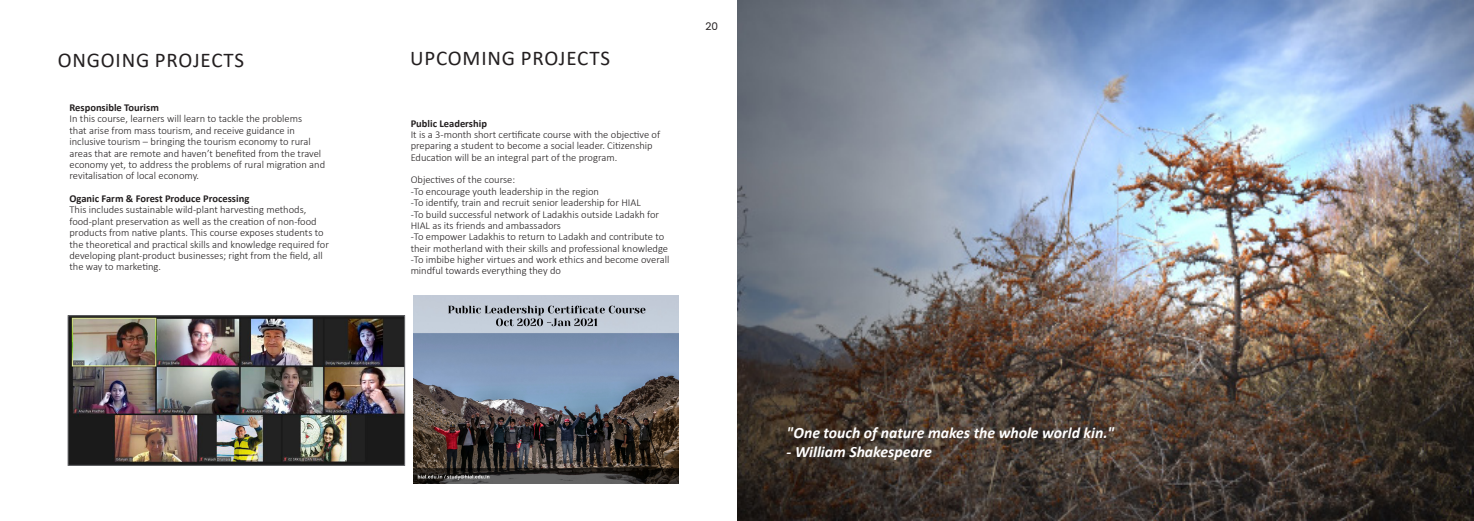
<style>
.page{position:relative;width:1474px;height:521px;background:#fff}
.page>*{position:absolute;margin:0;border:0;box-sizing:border-box;transform-origin:0 0}
.t1{font:21px "Calibri";letter-spacing:.04em;color:#231f20}
.t2{font:italic 700 15.75px "Calibri";color:#fff}
.t3{font:300 10.5px/11.4px "Calibri";color:#231f20}
.t4{font:700 10.5px "Calibri";color:#231f20}
.t5{font:10.5px "Poppins";color:#231f20}
</style>
<div class="page">
<img style="left:70px;top:317px;width:333px;height:147px">
<div style="left:68px;top:315px;width:337px;height:151px;border:1px solid #6c6d70"></div>
<img style="left:413px;top:295px;width:266px;height:188px">
<img style="left:737px;top:0;width:736px;height:521px">
<p class="t1" style="left:58px;top:46px;width:188px">ONGOING PROJECTS</p>
<p class="t4" style="left:69px;top:100px;width:91px">Responsible Tourism</p>
<p class="t3" style="left:69px;top:113px;width:257px">In this course, learners will learn to tackle the problems<br>that arise from mass tourism, and receive guidance in inclusive tourism – bringing the tourism economy to rural areas that are remote and haven’t benefited from the travel economy yet, to address the problems of rural migration and revitalisation of local economy.</p>
<p class="t4" style="left:69px;top:191px;width:181px">Oganic Farm &amp; Forest Produce Processing</p>
<p class="t3" style="left:69px;top:204px;width:261px">This includes sustainable wild-plant harvesting methods, food-plant preservation as well as the creation of non-food products from native plants. This course exposes students to the theoretical and practical skills and knowledge required for developing plant-product businesses; right from the field, all the way to marketing.</p>
<p class="t1" style="left:410px;top:44px;width:201px">UPCOMING PROJECTS</p>
<p class="t4" style="left:410px;top:116px;width:78px">Public Leadership</p>
<p class="t3" style="left:410px;top:129px;width:251px">It is a 3-month short certificate course with the objective of preparing a student to become a social leader. Citizenship<br>Education will be an integral part of the program.</p>
<p class="t3" style="left:410px;top:174px;width:260px">Objectives of the course:<br>-To encourage youth leadership in the region<br>-To identify, train and recruit senior leadership for HIAL<br>-To build successful network of Ladakhis outside Ladakh for HIAL as its friends and ambassadors<br>-To empower Ladakhis to return to Ladakh and contribute to their motherland with their skills and professional knowledge -To imbibe higher virtues and work ethics and become overall mindful towards everything they do</p>
<p class="t5" style="left:705px;top:20px;width:14px">20</p>
<p class="t2" style="left:786px;top:422px;width:329px">"One touch of nature makes the whole world kin."</p>
<p class="t2" style="left:786px;top:441px;width:147px">- William Shakespeare</p>
</div>
